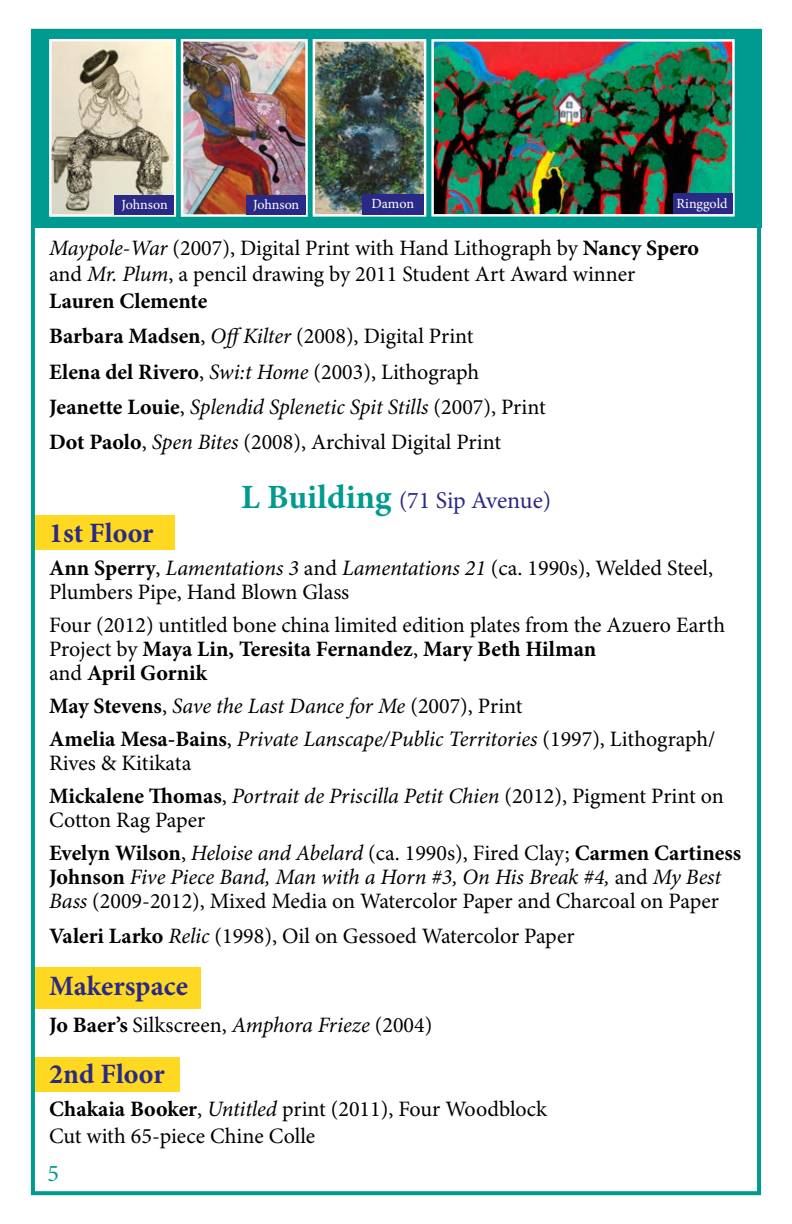
<style>
.page{position:relative;width:792px;height:1224px;background:#fff}
.page>*{position:absolute;margin:0;border:0;box-sizing:border-box;transform-origin:0 0}
.t1{font:700 28px "Minion Pro";color:#2a2a86}
.t2{font:24px "Minion Pro";letter-spacing:-.005em;color:#2a2a86}
.t3{font:24px "Minion Pro";color:#009b90}
.t4{font:22px/24px "Minion Pro";color:#000}
.t5{font:italic 22px/33px "Minion Pro";letter-spacing:-.005em;color:#000}
.t6{font:14px "Minion Pro";letter-spacing:-.005em;color:#fff}
.s1{font-style:italic}
.s2{font-weight:700}
.s3{font-weight:700;font-size:34px;color:#009b90}
.s4{font-weight:700;font-style:normal}
.s5{font-style:normal}
</style>
<div class="page">
<div style="left:35px;top:515px;width:140px;height:35px;background:#ffd821"></div>
<div style="left:35px;top:967px;width:166px;height:42px;background:#ffd821"></div>
<div style="left:35px;top:1057px;width:145px;height:35px;background:#ffd821"></div>
<div style="left:31px;top:29px;width:730px;height:199px;background:#009b90"></div>
<img style="left:316px;top:42px;width:107px;height:172px">
<div style="left:313px;top:39px;width:113px;height:178px;border:2px solid #fff"></div>
<img style="left:434px;top:42px;width:298px;height:172px">
<div style="left:431px;top:39px;width:304px;height:178px;border:2px solid #fff"></div>
<img style="left:52px;top:42px;width:121px;height:172px">
<div style="left:49px;top:39px;width:127px;height:178px;border:2px solid #fff"></div>
<img style="left:184px;top:42px;width:121px;height:172px">
<div style="left:181px;top:39px;width:127px;height:178px;border:2px solid #fff"></div>
<div style="left:362px;top:194px;width:62px;height:21px;background:#2a2a86"></div>
<div style="left:114px;top:195px;width:60px;height:19px;background:#2a2a86"></div>
<div style="left:246px;top:195px;width:59px;height:19px;background:#2a2a86"></div>
<div style="left:673px;top:193px;width:59px;height:21px;background:#2a2a86"></div>
<div style="left:31px;top:29px;width:730px;height:1166px;border:4px solid #009b90"></div>
<p class="t6" style="left:121px;top:196px;width:48px">Johnson</p>
<p class="t6" style="left:253px;top:196px;width:48px">Johnson</p>
<p class="t6" style="left:372px;top:195px;width:44px">Damon</p>
<p class="t6" style="left:677px;top:195px;width:53px">Ringgold</p>
<p class="t4" style="left:49px;top:236px;width:652px;line-height:26.4px"><span class="s1">Maypole-War</span> (2007), Digital Print with Hand Lithograph by <span class="s2">Nancy Spero </span>and <span class="s1">Mr. Plum</span>, a pencil drawing by 2011 Student Art Award winner<br><span class="s2">Lauren Clemente</span></p>
<p class="t4" style="left:49px;top:319px;width:498px;line-height:35.4px"><span class="s2">Barbara Madsen</span>, <span class="s1">OffKilter</span> (2008), Digital Print<br><span class="s2">Elena del Rivero</span>, <span class="s1">Swi:t Home</span> (2003), Lithograph <span class="s2">Jeanette Louie</span>, <span class="s1">Splendid Splenetic Spit Stills</span> (2007), Print <span class="s2">Dot Paolo</span>, <span class="s1">Spen Bites</span> (2008), Archival Digital Print</p>
<p class="t2" style="left:241px;top:486px;width:312px"><span class="s3">L Building</span> (71 Sip Avenue)</p>
<p class="t1" style="left:49px;top:516px;width:106px">1st Floor</p>
<p class="t4" style="left:49px;top:557px;width:665px"><span class="s2">Ann Sperry</span>, <span class="s1">Lamentations 3</span> and <span class="s1">Lamentations 21</span> (ca. 1990s), Welded Steel,<br>Plumbers Pipe, Hand Blown Glass</p>
<p class="t4" style="left:49px;top:614px;width:678px">Four (2012) untitled bone china limited edition plates from the Azuero Earth<br>Project by <span class="s2">Maya Lin, Teresita Fernandez</span>, <span class="s2">Mary Beth Hilman<br></span>and <span class="s2">April Gornik</span></p>
<p class="t5" style="left:49px;top:690px;width:668px"><span class="s4">May Stevens</span><span class="s5">,</span> Save the Last Dance for Me <span class="s5">(2007), Print<br></span><span class="s4">Amelia Mesa-Bains</span><span class="s5">,</span> Private Lanscape/Public Territories <span class="s5">(1997), Lithograph/</span></p>
<p class="t4" style="left:49px;top:747px;width:676px;line-height:33px">Rives &amp; Kitikata<br><span class="s2">Mickalene Thomas</span>, <span class="s1">Portrait de Priscilla Petit Chien</span> (2012), Pigment Print on</p>
<p class="t4" style="left:49px;top:804px;width:694px;line-height:33px">Cotton Rag Paper<br><span class="s2">Evelyn Wilson</span>, <span class="s1">Heloise and Abelard</span> (ca. 1990s), Fired Clay; <span class="s2">Carmen Cartiness</span></p>
<p class="t4" style="left:49px;top:866px;width:674px"><span class="s2">Johnson</span> <span class="s1">Five Piece Band, Man with a Horn #3, On His Break #4,</span> and <span class="s1">My Best<br>Bass</span> (2009-2012), Mixed Media on Watercolor Paper and Charcoal on Paper</p>
<p class="t4" style="left:49px;top:925px;width:527px"><span class="s2">Valeri Larko</span> <span class="s1">Relic</span> (1998), Oil on Gessoed Watercolor Paper</p>
<p class="t1" style="left:49px;top:969px;width:140px">Makerspace</p>
<p class="t4" style="left:49px;top:1014px;width:385px"><span class="s2">Jo Baer’s</span> Silkscreen, <span class="s1">Amphora Frieze</span> (2004)</p>
<p class="t1" style="left:49px;top:1058px;width:117px">2nd Floor</p>
<p class="t4" style="left:49px;top:1097px;width:499px;line-height:26.4px"><span class="s2">Chakaia Booker</span>, <span class="s1">Untitled</span> print (2011), Four Woodblock<br>Cut with 65-piece Chine Colle</p>
<p class="t3" style="left:47px;top:1159px;width:13px">5</p>
</div>
